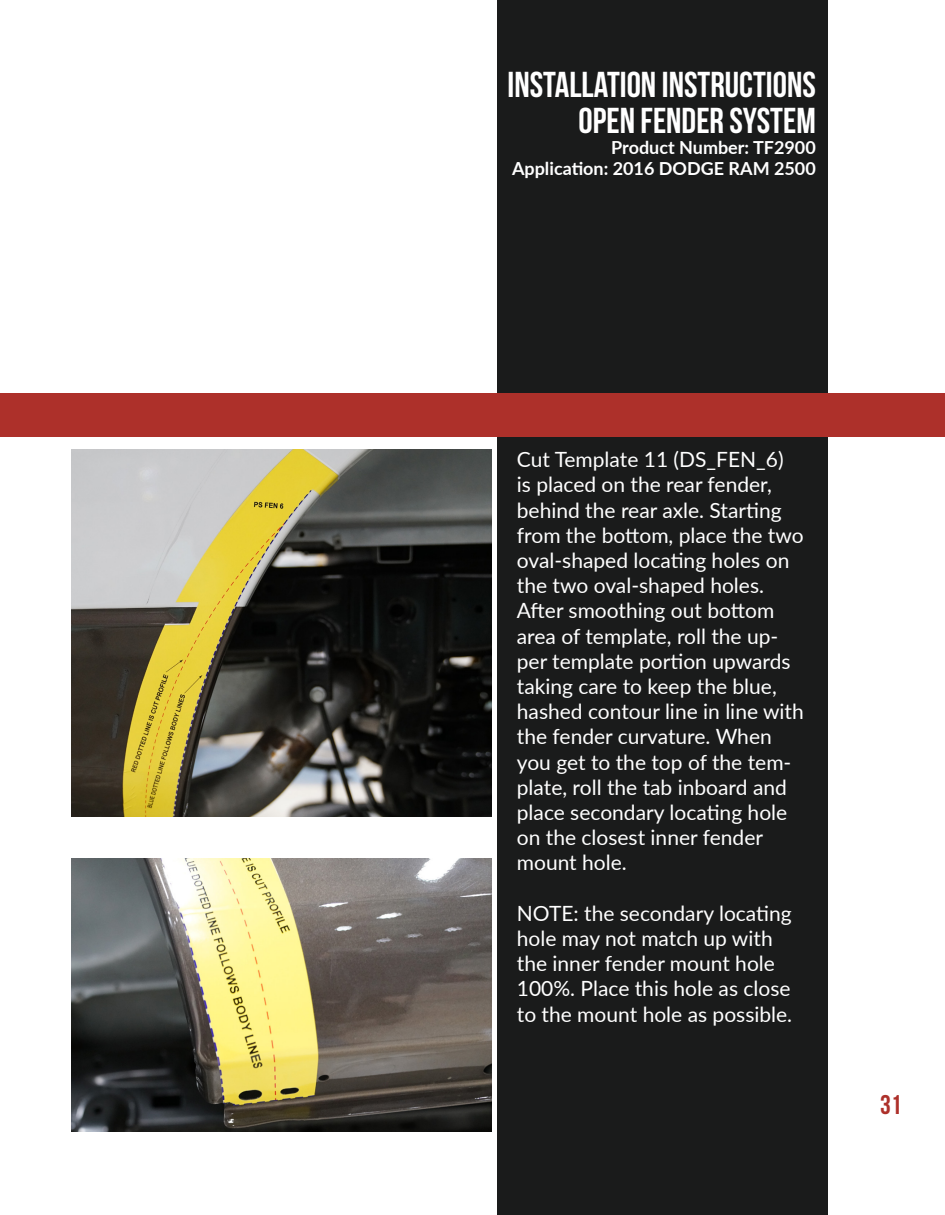
<style>
.page{position:relative;width:945px;height:1215px;background:#fff}
.page>*{position:absolute;margin:0;border:0;box-sizing:border-box;transform-origin:0 0}
.t1{font:36px "Bebas Neue";color:#fff}
.t2{font:27px "Bebas Neue";color:#ad302a}
.t3{font:21px/25.2px "Lato";color:#fff}
.t4{font:700 18px "Lato";color:#fff}
</style>
<div class="page">
<div style="left:497px;top:0;width:330px;height:1215px;background:#1a1b1b"></div>
<div style="left:0;top:393px;width:945px;height:44px;background:#ad302a"></div>
<img style="left:71px;top:449px;width:421px;height:368px">
<img style="left:71px;top:859px;width:421px;height:273px">
<p class="t1" style="left:508px;top:65px;width:310px">INSTALLATION INSTRUCTIONS</p>
<p class="t1" style="left:579px;top:101px;width:239px">OPEN FENDER SYSTEM</p>
<p class="t4" style="left:611px;top:134px;width:206px">Product Number: TF2900</p>
<p class="t4" style="left:512px;top:155px;width:305px">Application: 2016 DODGE RAM 2500</p>
<p class="t3" style="left:517px;top:446px;width:288px">Cut Template 11 (DS_FEN_6)<br>is placed on the rear fender, behind the rear axle. Starting from the bottom, place the two oval-shaped locating holes on the two oval-shaped holes.<br>After smoothing out bottom area of template, roll the up&shy;per template portion upwards taking care to keep the blue, hashed contour line in line with the fender curvature. When you get to the top of the tem&shy;plate, roll the tab inboard and place secondary locating hole on the closest inner fender mount hole.</p>
<p class="t3" style="left:517px;top:900px;width:277px">NOTE: the secondary locating hole may not match up with the inner fender mount hole<br>100%. Place this hole as close to the mount hole as possible.</p>
<p class="t2" style="left:880px;top:1090px;width:23px">31</p>
</div>
